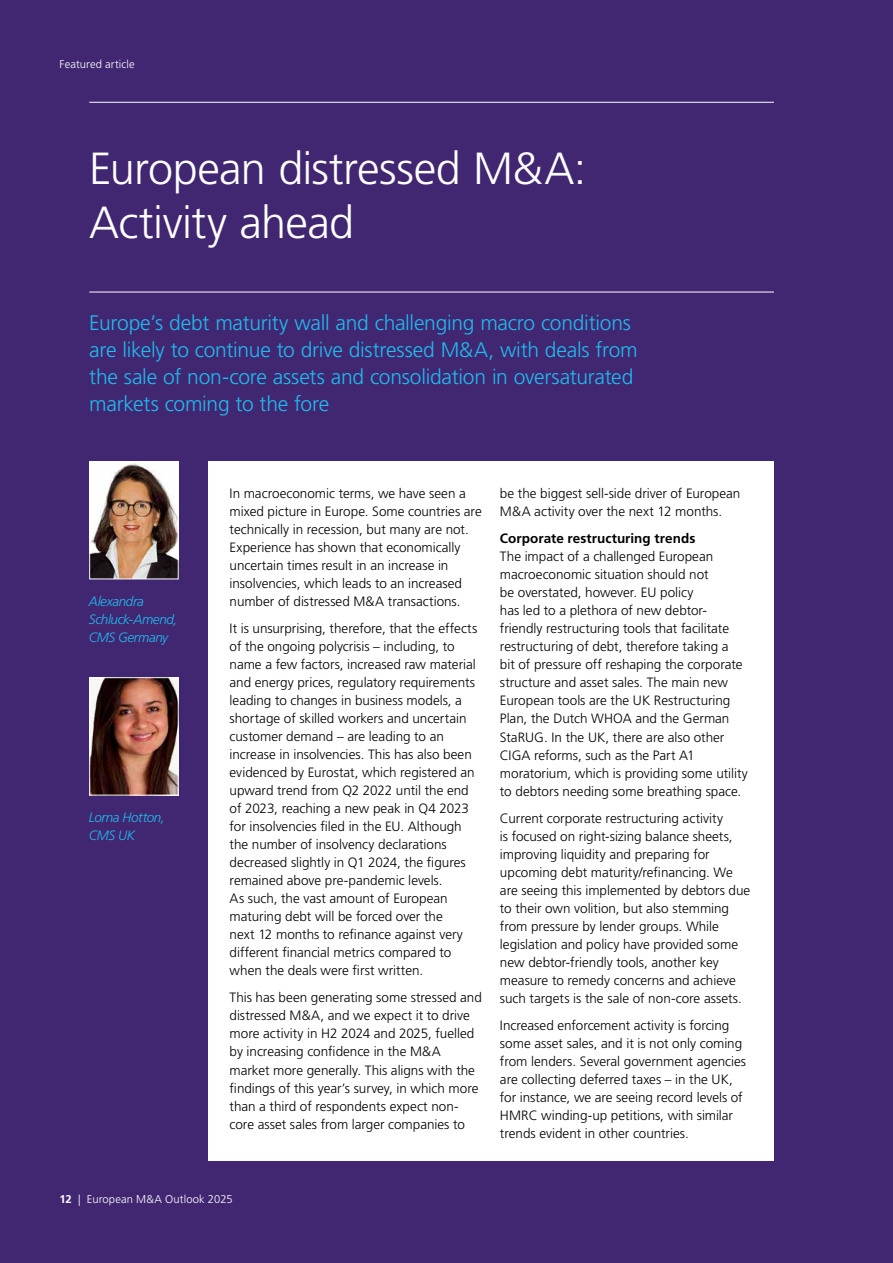
<style>
.page{position:relative;width:893px;height:1263px;background:#412771}
.page>*{position:absolute;margin:0;border:0;box-sizing:border-box;transform-origin:0 0}
.t1{font:300 45px/54px "Frutiger LT Pro";letter-spacing:-.015em;color:#fff}
.t2{font:300 21px/27px "Frutiger LT Pro";letter-spacing:-.015em;color:#1ebbee}
.t3{font:300 13.5px/18px "Frutiger LT Pro";letter-spacing:-.005em;color:#000}
.t4{font:italic 300 13.5px/18px "Frutiger LT Pro";letter-spacing:-.03em;color:#1ebbee}
.t5{font:700 13.5px "Frutiger LT Pro";letter-spacing:.005em;color:#000}
.t6{font:300 11.25px "Frutiger LT Pro";letter-spacing:.01em;color:#fff}
.s1{font-weight:700}
</style>
<div class="page">
<img style="left:91px;top:463px;width:86px;height:114px">
<div style="left:89px;top:461px;width:90px;height:118px;border:1px solid #fff"></div>
<img style="left:91px;top:679px;width:86px;height:114px">
<div style="left:89px;top:677px;width:90px;height:118px;border:1px solid #fff"></div>
<hr style="left:89px;top:102px;width:685px;height:1px;background:#fff">
<hr style="left:89px;top:292px;width:685px;height:1px;background:#fff">
<div style="left:208px;top:461px;width:566px;height:700px;background:#fff"></div>
<p class="t6" style="left:60px;top:58px;width:77px">Featured article</p>
<h1 class="t1" style="left:89px;top:141px;width:499px">European distressed M&amp;A:<br>Activity ahead</h1>
<h2 class="t2" style="left:89px;top:309px;width:550px">Europe’s debt maturity wall and challenging macro conditions are likely to continue to drive distressed M&amp;A, with deals from the sale of non-core assets and consolidation in oversaturated markets coming to the fore</h2>
<p class="t4" style="left:89px;top:593px;width:90px">Alexandra<br>Schluck-Amend,<br>CMS Germany</p>
<p class="t4" style="left:89px;top:809px;width:77px">Lorna Hotton,<br>CMS UK</p>
<p class="t3" style="left:230px;top:485px;width:254px">In macroeconomic terms, we have seen a mixed picture in Europe. Some countries are technically in recession, but many are not.<br>Experience has shown that economically uncertain times result in an increase in insolvencies, which leads to an increased number of distressed M&amp;A transactions.</p>
<p class="t3" style="left:230px;top:620px;width:249px">It is unsurprising, therefore, that the effects of the ongoing polycrisis – including, to name a few factors, increased raw material and energy prices, regulatory requirements leading to changes in business models, a shortage of skilled workers and uncertain customer demand – are leading to an increase in insolvencies. This has also been evidenced by Eurostat, which registered an upward trend from Q2 2022 until the end of 2023, reaching a new peak in Q4 2023 for insolvencies filed in the EU. Although the number of insolvency declarations decreased slightly in Q1 2024, the figures remained above pre-pandemic levels.<br>As such, the vast amount of European maturing debt will be forced over the<br>next 12 months to refinance against very different financial metrics compared to when the deals were first written.</p>
<p class="t3" style="left:230px;top:989px;width:254px">This has been generating some stressed and distressed M&amp;A, and we expect it to drive more activity in H2 2024 and 2025, fuelled by increasing confidence in the M&amp;A market more generally. This aligns with the findings of this year’s survey, in which more than a third of respondents expect non&shy;core asset sales from larger companies to</p>
<p class="t3" style="left:500px;top:485px;width:242px">be the biggest sell-side driver of European<br>M&amp;A activity over the next 12 months.</p>
<p class="t5" style="left:500px;top:531px;width:197px">Corporate restructuring trends</p>
<p class="t3" style="left:500px;top:548px;width:249px">The impact of a challenged European macroeconomic situation should not<br>be overstated, however. EU policy<br>has led to a plethora of new debtor&shy;friendly restructuring tools that facilitate restructuring of debt, therefore taking a<br>bit of pressure off reshaping the corporate structure and asset sales. The main new European tools are the UK Restructuring Plan, the Dutch WHOA and the German StaRUG. In the UK, there are also other CIGA reforms, such as the Part A1 moratorium, which is providing some utility to debtors needing some breathing space.</p>
<p class="t3" style="left:500px;top:809px;width:252px">Current corporate restructuring activity<br>is focused on right-sizing balance sheets, improving liquidity and preparing for upcoming debt maturity/refinancing. We are seeing this implemented by debtors due to their own volition, but also stemming from pressure by lender groups. While legislation and policy have provided some new debtor-friendly tools, another key measure to remedy concerns and achieve such targets is the sale of non-core assets.</p>
<p class="t3" style="left:500px;top:1016px;width:248px">Increased enforcement activity is forcing some asset sales, and it is not only coming from lenders. Several government agencies are collecting deferred taxes – in the UK, for instance, we are seeing record levels of HMRC winding-up petitions, with similar trends evident in other countries.</p>
<p class="t6" style="left:60px;top:1193px;width:175px"><span class="s1">12</span> | European M&amp;A Outlook 2025</p>
</div>
